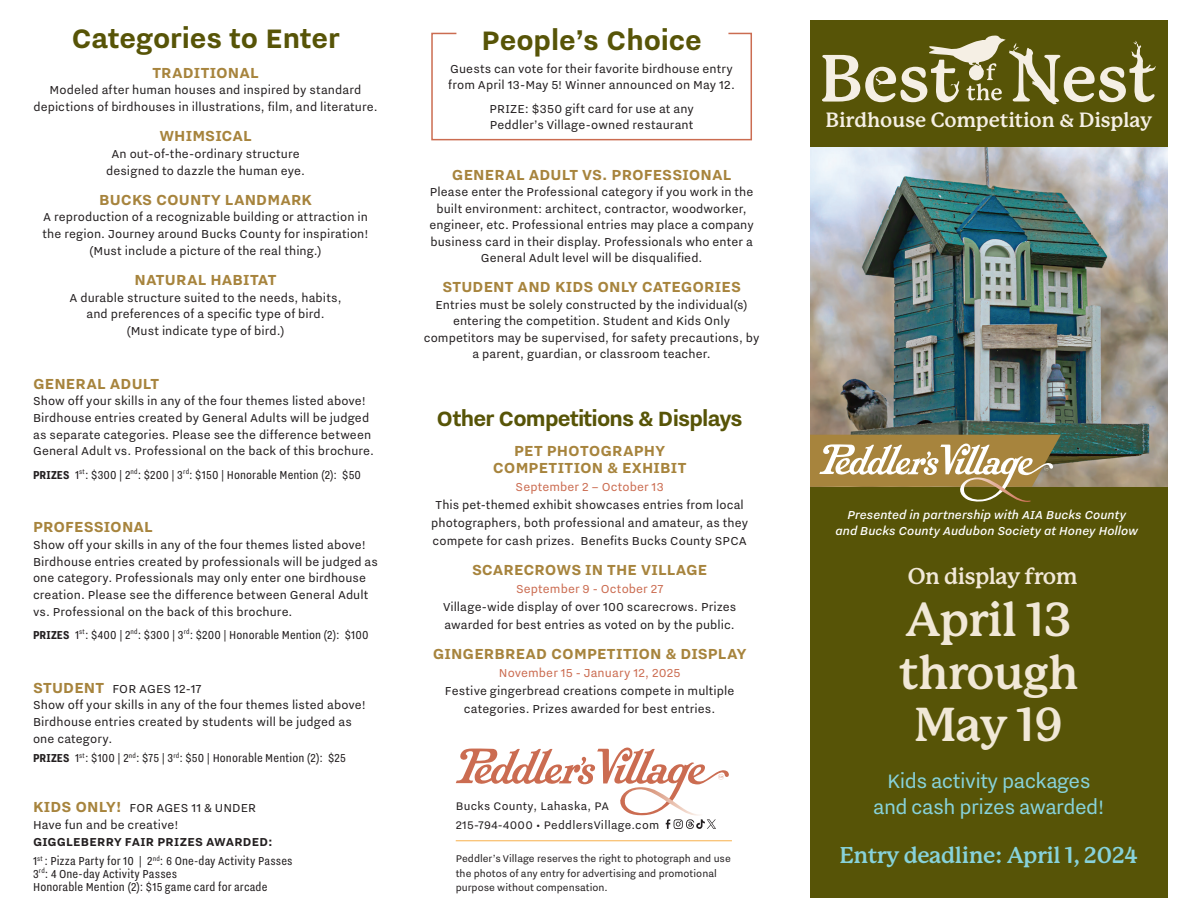
<style>
.page{position:relative;width:1188px;height:918px;background:#fff}
.page>*{position:absolute;margin:0;border:0;box-sizing:border-box;transform-origin:0 0}
.t1{font:700 46.65px/52.5px "P22 Mackinac Pro";letter-spacing:-.02em;color:#f1e8d7;text-align:center}
.t2{font:700 33px "Nitti Grotesk";letter-spacing:-.005em;color:#575407}
.t3{font:700 25.5px "Nitti Grotesk";letter-spacing:-.03em;color:#575407}
.t4{font:24px/26.2px "Nitti Grotesk";letter-spacing:-.02em;color:#87d2da;text-align:center}
.t5{font:700 22.35px "P22 Mackinac Pro";letter-spacing:-.02em;color:#87d2da}
.t6{font:700 22.35px "P22 Mackinac Pro";letter-spacing:-.02em;color:#f1e8d7}
.t7{font:700 20.25px "P22 Mackinac Pro";letter-spacing:-.005em;color:#f5efe4}
.t8{font:700 18px/16.5px "Nitti Grotesk";letter-spacing:.005em;color:#a7843d;text-align:center}
.t9{font:14.25px/16.6px "Nitti Grotesk";letter-spacing:.005em;color:#231f20}
.t10{font:14.25px/12.9px "Nitti Grotesk Cond";letter-spacing:.01em;color:#231f20}
.t11{font:italic 500 14.25px/16.5px "Nitti Grotesk";letter-spacing:.005em;color:#fff;text-align:center}
.t12{font:14.25px "Nitti Grotesk";letter-spacing:.01em;color:#cb6c51}
.t13{font:700 14.25px "Nitti Grotesk";letter-spacing:.015em;color:#231f20}
.t14{font:13.65px/18.8px "Nitti Grotesk";letter-spacing:.02em;color:#231f20}
.t15{font:12px/14.4px "Nitti Grotesk";color:#231f20}
.s1{font-weight:700}
.s2{font-weight:700;font-size:18px;color:#a7843d}
</style>
<div class="page">
<svg style="left:431px;top:32px;width:321px;height:109px"></svg>
<div style="left:810px;top:20px;width:358px;height:878px;background:#575407"></div>
<img style="left:810px;top:147px;width:358px;height:340px">
<svg style="left:810px;top:435px;width:251px;height:67px"></svg>
<svg style="left:456px;top:748px;width:273px;height:81px"></svg>
<hr style="left:456px;top:840px;width:276px;height:1px;background:#f8b04b">
<svg style="left:822px;top:35px;width:334px;height:69px"></svg>
<h2 class="t2" style="left:71px;top:20px;width:270px">Categories to Enter</h2>
<p class="t8" style="left:152px;top:64px;width:108px">TRADITIONAL</p>
<p class="t9" style="left:33px;top:82px;width:346px;text-align:center">Modeled after human houses and inspired by standard depictions of birdhouses in illustrations, film, and literature.</p>
<p class="t8" style="left:159px;top:127px;width:94px">WHIMSICAL</p>
<p class="t9" style="left:106px;top:145px;width:200px;text-align:center">An out-of-the-ordinary structure designed to dazzle the human eye.</p>
<p class="t8" style="left:99px;top:191px;width:214px">BUCKS COUNTY LANDMARK</p>
<p class="t9" style="left:43px;top:209px;width:327px;text-align:center">A reproduction of a recognizable building or attraction in the region. Journey around Bucks County for inspiration! (Must include a picture of the real thing.)</p>
<p class="t8" style="left:135px;top:271px;width:143px">NATURAL HABITAT</p>
<p class="t9" style="left:69px;top:289px;width:274px;text-align:center">A durable structure suited to the needs, habits, and preferences of a specific type of bird. (Must indicate type of bird.)</p>
<p class="t8" style="left:33px;top:375px;width:128px">GENERAL ADULT</p>
<p class="t9" style="left:33px;top:393px;width:342px">Show off your skills in any of the four themes listed above!<br>Birdhouse entries created by General Adults will be judged as separate categories. Please see the difference between General Adult vs. Professional on the back of this brochure.</p>
<p class="t10" style="left:33px;top:468px;width:330px"><span class="s1">PRIZES</span> 1<sup>st</sup>: $300 | 2<sup>nd</sup>: $200 | 3<sup>rd</sup>: $150 | Honorable Mention (2): $50</p>
<p class="t8" style="left:33px;top:518px;width:121px">PROFESSIONAL</p>
<p class="t9" style="left:33px;top:536px;width:346px">Show off your skills in any of the four themes listed above!<br>Birdhouse entries created by professionals will be judged as one category. Professionals may only enter one birdhouse creation. Please see the difference between General Adult vs. Professional on the back of this brochure.</p>
<p class="t10" style="left:33px;top:628px;width:337px"><span class="s1">PRIZES</span> 1<sup>st</sup>: $400 | 2<sup>nd</sup>: $300 | 3<sup>rd</sup>: $200 | Honorable Mention (2): $100</p>
<p class="t9" style="left:33px;top:680px;width:334px"><span class="s2">STUDENT</span> FOR AGES 12-17<br>Show off your skills in any of the four themes listed above!<br>Birdhouse entries created by students will be judged as one category.</p>
<p class="t10" style="left:33px;top:752px;width:314px"><span class="s1">PRIZES</span> 1<sup>st</sup>: $100 | 2<sup>nd</sup>: $75 | 3<sup>rd</sup>: $50 | Honorable Mention (2): $25</p>
<p class="t9" style="left:33px;top:800px;width:225px"><span class="s2">KIDS ONLY!</span> FOR AGES 11 &amp; UNDER<br>Have fun and be creative!</p>
<p class="t13" style="left:33px;top:834px;width:241px">GIGGLEBERRY FAIR PRIZES AWARDED:</p>
<p class="t10" style="left:33px;top:854px;width:261px">1<sup>st</sup> : Pizza Party for 10 | 2<sup>nd</sup>: 6 One-day Activity Passes<br>3<sup>rd</sup>: 4 One-day Activity Passes<br>Honorable Mention (2): $15 game card for arcade</p>
<h2 class="t2" style="left:481px;top:22px;width:222px">People’s Choice</h2>
<p class="t9" style="left:448px;top:60px;width:288px">Guests can vote for their favorite birdhouse entry from April 13-May 5! Winner announced on May 12.</p>
<p class="t9" style="left:489px;top:100px;width:206px">PRIZE: $350 gift card for use at any<br>Peddler’s Village-owned restaurant</p>
<p class="t8" style="left:452px;top:166px;width:281px">GENERAL ADULT VS. PROFESSIONAL</p>
<p class="t9" style="left:429px;top:184px;width:326px;text-align:center">Please enter the Professional category if you work in the built environment: architect, contractor, woodworker, engineer, etc. Professional entries may place a company business card in their display. Professionals who enter a General Adult level will be disqualified.</p>
<p class="t8" style="left:442px;top:278px;width:300px">STUDENT AND KIDS ONLY CATEGORIES</p>
<p class="t9" style="left:424px;top:296px;width:337px;text-align:center">Entries must be solely constructed by the individual(s) entering the competition. Student and Kids Only competitors may be supervised, for safety precautions, by a parent, guardian, or classroom teacher.</p>
<h3 class="t3" style="left:437px;top:405px;width:308px">Other Competitions &amp; Displays</h3>
<p class="t8" style="left:493px;top:442px;width:195px">PET PHOTOGRAPHY<br>COMPETITION &amp; EXHIBIT</p>
<p class="t12" style="left:516px;top:479px;width:150px">September 2 – October 13</p>
<p class="t9" style="left:431px;top:495px;width:318px;line-height:18px">This pet-themed exhibit showcases entries from local photographers, both professional and amateur, as they compete for cash prizes. Benefits Bucks County SPCA</p>
<p class="t8" style="left:472px;top:561px;width:237px">SCARECROWS IN THE VILLAGE</p>
<p class="t12" style="left:516px;top:581px;width:149px">September 9 - October 27</p>
<p class="t9" style="left:443px;top:597px;width:295px;line-height:18px">Village-wide display of over 100 scarecrows. Prizes awarded for best entries as voted on by the public.</p>
<p class="t8" style="left:433px;top:645px;width:315px">GINGERBREAD COMPETITION &amp; DISPLAY</p>
<p class="t12" style="left:499px;top:665px;width:183px">November 15 - January 12, 2025</p>
<p class="t9" style="left:445px;top:681px;width:291px;line-height:18px;text-align:center">Festive gingerbread creations compete in multiple categories. Prizes awarded for best entries.</p>
<p class="t14" style="left:456px;top:797px;width:205px">Bucks County, Lahaska, PA<br>215-794-4000 • PeddlersVillage.com</p>
<p class="t15" style="left:456px;top:851px;width:277px">Peddler’s Village reserves the right to photograph and use the photos of any entry for advertising and promotional purpose without compensation.</p>
<h3 class="t7" style="left:826px;top:109px;width:328px">Birdhouse Competition &amp; Display</h3>
<p class="t11" style="left:835px;top:506px;width:304px">Presented in partnership with AIA Bucks County and Bucks County Audubon Society at Honey Hollow</p>
<h3 class="t6" style="left:908px;top:563px;width:171px">On display from</h3>
<h1 class="t1" style="left:899px;top:594px;width:181px">April 13 through<br>May 19</h1>
<h3 class="t4" style="left:873px;top:767px;width:233px">Kids activity packages and cash prizes awarded!</h3>
<h3 class="t5" style="left:839px;top:843px;width:300px">Entry deadline: April 1, 2024</h3>
</div>
